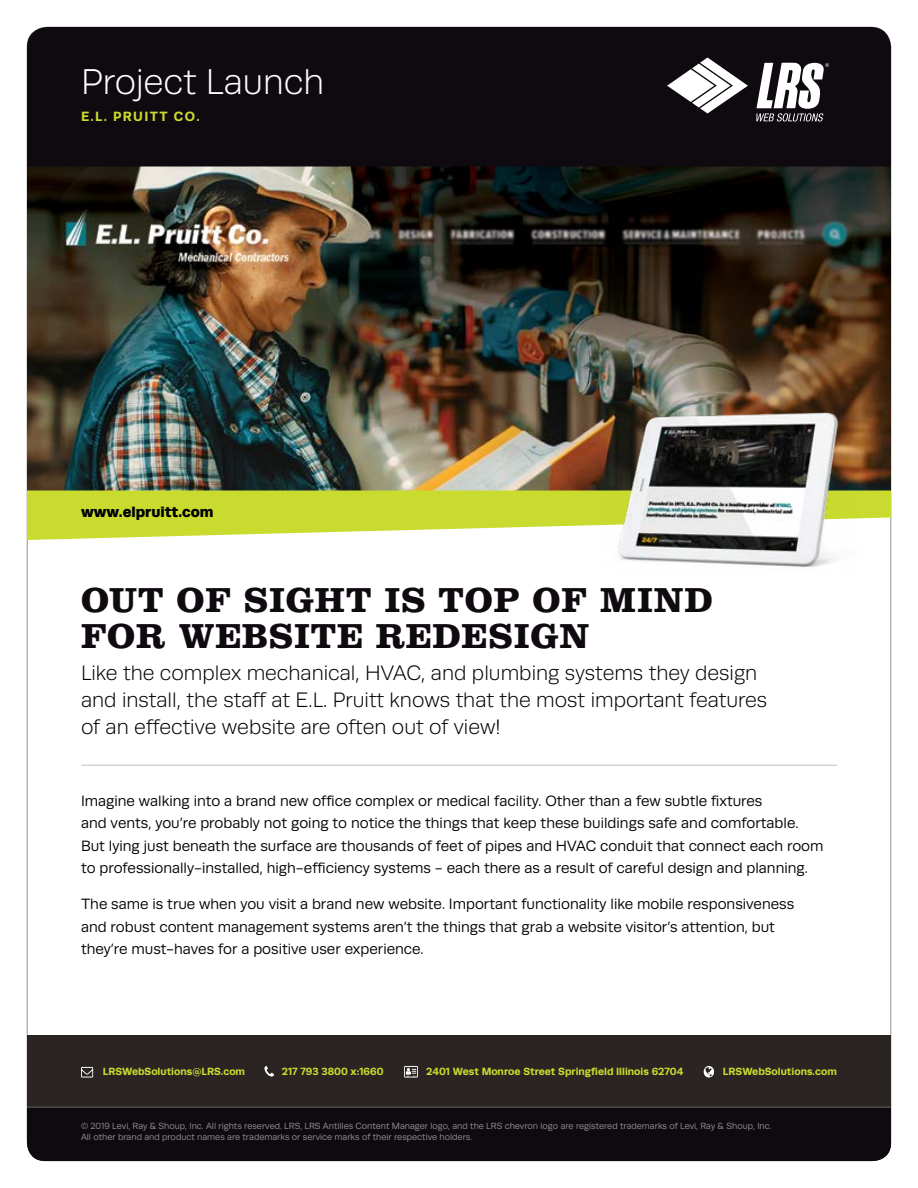
<style>
.page{position:relative;width:918px;height:1188px;background:#fff}
.page>*{position:absolute;margin:0;border:0;box-sizing:border-box;transform-origin:0 0}
.t1{font:700 36px/36px "Clarendon";letter-spacing:.025em;color:#0f0a0f}
.t2{font:300 36px "Runda";color:#fff}
.t3{font:300 21px/27px "Runda";color:#000}
.t4{font:15px/22.5px "Runda";color:#000}
.t5{font:900 15px "Runda";color:#000}
.t6{font:700 13.5px "Runda";letter-spacing:.1em;color:#cadb2f}
.t7{font:700 10.5px "Runda";color:#cadb2f}
.t8{font:9px/10.8px "Runda";color:#939598}
</style>
<div class="page">
<img style="left:27px;top:166px;width:864px;height:324px">
<hr style="left:81px;top:765px;width:756px;height:1px;background:#bcbec0">
<div style="left:27px;top:1035px;width:864px;height:72px;background:#2a2422"></div>
<svg style="left:264px;top:1066px;width:10px;height:11px"></svg>
<svg style="left:704px;top:1066px;width:10px;height:12px"></svg>
<svg style="left:404px;top:1066px;width:14px;height:12px"></svg>
<svg style="left:81px;top:1067px;width:12px;height:11px"></svg>
<div style="left:27px;top:1108px;width:864px;height:53px;background:#0f0a0f"></div>
<svg style="left:27px;top:490px;width:864px;height:50px"></svg>
<img style="left:604px;top:397px;width:254px;height:171px">
<div style="left:27px;top:27px;width:864px;height:139px;background:#0f0a0f"></div>
<svg style="left:667px;top:58px;width:81px;height:55px"></svg>
<svg style="left:756px;top:63px;width:73px;height:59px"></svg>
<h1 class="t2" style="left:81px;top:63px;width:245px">Project Launch</h1>
<p class="t6" style="left:81px;top:109px;width:120px">E.L. PRUITT CO.</p>
<p class="t5" style="left:81px;top:503px;width:134px">www.elpruitt.com</p>
<h1 class="t1" style="left:81px;top:582px;width:633px">OUT OF SIGHT IS TOP OF MIND<br>FOR WEBSITE REDESIGN</h1>
<h2 class="t3" style="left:81px;top:659px;width:688px">Like the complex mechanical, HVAC, and plumbing systems they design and install, the staff at E.L. Pruitt knows that the most important features of an effective website are often out of view!</h2>
<p class="t4" style="left:81px;top:789px;width:744px">Imagine walking into a brand new office complex or medical facility. Other than a few subtle fixtures<br>and vents, you’re probably not going to notice the things that keep these buildings safe and comfortable.<br>But lying just beneath the surface are thousands of feet of pipes and HVAC conduit that connect each room to professionally-installed, high-efficiency systems - each there as a result of careful design and planning.</p>
<p class="t4" style="left:81px;top:893px;width:715px">The same is true when you visit a brand new website. Important functionality like mobile responsiveness and robust content management systems aren’t the things that grab a website visitor’s attention, but they’re must-haves for a positive user experience.</p>
<p class="t7" style="left:103px;top:1066px;width:144px">LRSWebSolutions@LRS.com</p>
<p class="t7" style="left:282px;top:1066px;width:103px">217 793 3800 x:1660</p>
<p class="t7" style="left:426px;top:1066px;width:259px">2401 West Monroe Street Springfield Illinois 62704</p>
<p class="t7" style="left:723px;top:1066px;width:115px">LRSWebSolutions.com</p>
<p class="t8" style="left:81px;top:1121px;width:692px">© 2019 Levi, Ray &amp; Shoup, Inc. All rights reserved. LRS, LRS Antilles Content Manager logo, and the LRS chevron logo are registered trademarks of Levi, Ray &amp; Shoup, Inc.<br>All other brand and product names are trademarks or service marks of their respective holders.</p>
</div>
